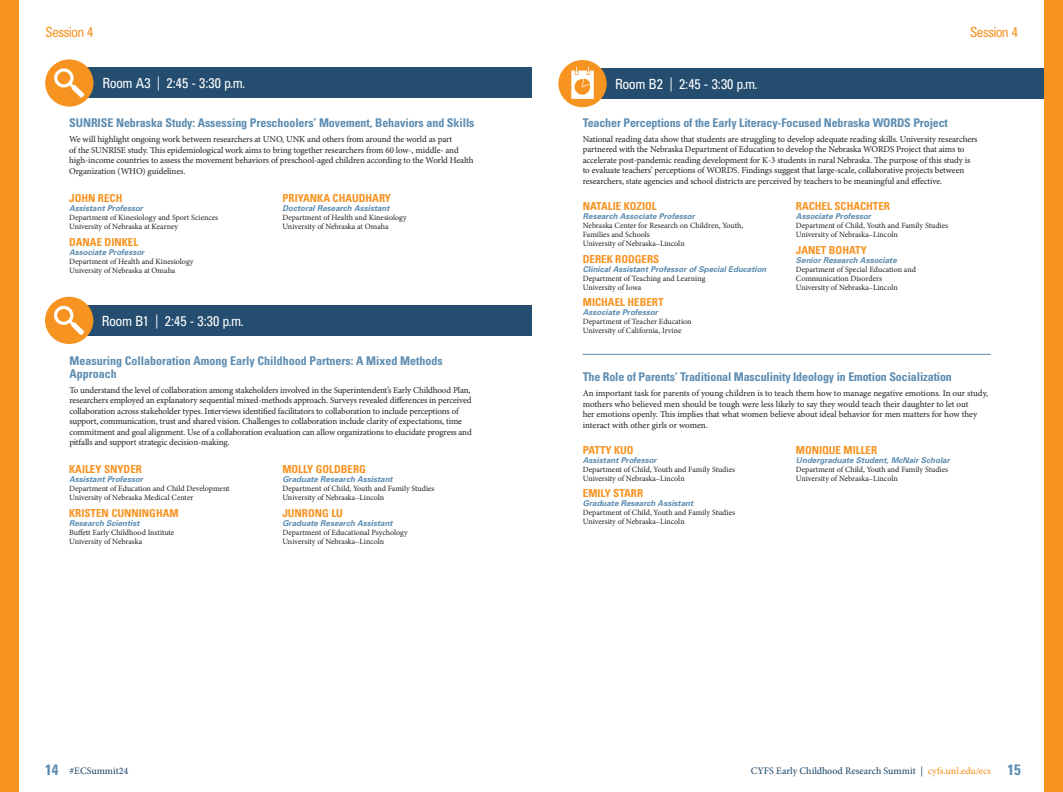
<style>
.page{position:relative;width:1063px;height:792px;background:#fff}
.page>*{position:absolute;margin:0;border:0;box-sizing:border-box;transform-origin:0 0}
.t1{font:700 condensed 15px "Univers";color:#5c8cb1}
.t2{font:condensed 14px "Univers";letter-spacing:-.04em;color:#fff}
.t3{font:condensed 14px "Univers";letter-spacing:-.02em;color:#fff}
.t4{font:condensed 14px "Univers";letter-spacing:-.06em;color:#f79321}
.BC-Header{font:700 condensed 12px/13px "Univers";letter-spacing:-.005em;color:#5c8cb1}
.t5{font:700 condensed 11px "Univers";color:#f79321}
.t6{font:500 10px "Minion Pro";color:#244d6f}
.BC-Paragraph{font:9px/10.5px "Minion Pro";letter-spacing:-.015em;color:#231f20}
.BC-University{font:8px/9px "Minion Pro";color:#231f20}
.t7{font:italic 700 8px "Univers";color:#5c8cb1}
.s1{font-family:"Univers";font-weight:700;font-stretch:condensed;font-size:15px;color:#5c8cb1}
.s2{color:#f79321}
</style>
<div class="page">
<div style="left:0;top:0;width:18px;height:792px;background:#f79321"></div>
<div style="left:583px;top:68px;width:475px;height:31px;background:#244d6f"></div>
<div style="left:1045px;top:0;width:18px;height:792px;background:#f79321"></div>
<div style="left:52px;top:68px;width:479px;height:30px;background:#244d6f"></div>
<div style="left:69px;top:305px;width:462px;height:31px;background:#244d6f"></div>
<div style="left:45px;top:59px;width:48px;height:48px;background:#f79321;border-radius:50%"></div>
<svg style="left:54px;top:68px;width:30px;height:30px"></svg>
<div style="left:45px;top:297px;width:48px;height:47px;background:#f79321;border-radius:50%"></div>
<svg style="left:54px;top:306px;width:30px;height:29px"></svg>
<hr style="left:582px;top:354px;width:409px;height:1px;background:#5c8cb1">
<div style="left:558px;top:60px;width:49px;height:47px;background:#f79321;border-radius:50%"></div>
<svg style="left:571px;top:67px;width:23px;height:32px"></svg>
<p class="t4" style="left:45px;top:23px;width:50px">Session 4</p>
<p class="t3" style="left:102px;top:74px;width:144px">Room A3 | 2:45 - 3:30 p.m.</p>
<p class="BC-Header" style="left:69px;top:116px;width:407px">SUNRISE Nebraska Study: Assessing Preschoolers’ Movement, Behaviors and Skills</p>
<p class="BC-Paragraph" style="left:69px;top:134px;width:406px">We will highlight ongoing work between researchers at UNO, UNK and others from around the world as part<br>of the SUNRISE study. This epidemiological work aims to bring together researchers from 60 low-, middle- and high-income countries to assess the movement behaviors of preschool-aged children according to the World Health Organization (WHO) guidelines.</p>
<p class="t5" style="left:69px;top:191px;width:55px">JOHN RECH</p>
<p class="t7" style="left:69px;top:203px;width:75px">Assistant Professor</p>
<p class="BC-University" style="left:69px;top:213px;width:150px">Department of Kinesiology and Sport Sciences</p>
<p class="BC-University" style="left:69px;top:222px;width:111px">University of Nebraska at Kearney</p>
<p class="t5" style="left:69px;top:235px;width:71px">DANAE DINKEL</p>
<p class="t7" style="left:69px;top:247px;width:77px">Associate Professor</p>
<p class="BC-University" style="left:69px;top:257px;width:126px">Department of Health and Kinesiology</p>
<p class="BC-University" style="left:69px;top:266px;width:108px">University of Nebraska at Omaha</p>
<p class="t5" style="left:282px;top:191px;width:110px">PRIYANKA CHAUDHARY</p>
<p class="t7" style="left:282px;top:203px;width:109px">Doctoral Research Assistant</p>
<p class="BC-University" style="left:282px;top:213px;width:126px">Department of Health and Kinesiology</p>
<p class="BC-University" style="left:282px;top:222px;width:108px">University of Nebraska at Omaha</p>
<p class="t2" style="left:102px;top:312px;width:143px">Room B1 | 2:45 - 3:30 p.m.</p>
<p class="BC-Header" style="left:69px;top:354px;width:375px">Measuring Collaboration Among Early Childhood Partners: A Mixed Methods<br>Approach</p>
<p class="BC-Paragraph" style="left:69px;top:385px;width:404px">To understand the level of collaboration among stakeholders involved in the Superintendent’s Early Childhood Plan, researchers employed an explanatory sequential mixed-methods approach. Surveys revealed differences in perceived collaboration across stakeholder types. Interviews identified facilitators to collaboration to include perceptions of support, communication, trust and shared vision. Challenges to collaboration include clarity of expectations, time commitment and goal alignment. Use of a collaboration evaluation can allow organizations to elucidate progress and pitfalls and support strategic decision-making.</p>
<p class="t5" style="left:69px;top:463px;width:74px">KAILEY SNYDER</p>
<p class="t7" style="left:69px;top:475px;width:75px">Assistant Professor</p>
<p class="BC-University" style="left:69px;top:484px;width:162px">Department of Education and Child Development</p>
<p class="BC-University" style="left:69px;top:493px;width:126px">University of Nebraska Medical Center</p>
<p class="t5" style="left:69px;top:506px;width:111px">KRISTEN CUNNINGHAM</p>
<p class="t7" style="left:69px;top:518px;width:72px">Research Scientist</p>
<p class="BC-University" style="left:69px;top:528px;width:107px">Buffett Early Childhood Institute</p>
<p class="BC-University" style="left:69px;top:537px;width:74px">University of Nebraska</p>
<p class="t5" style="left:282px;top:463px;width:85px">MOLLY GOLDBERG</p>
<p class="t7" style="left:282px;top:475px;width:112px">Graduate Research Assistant</p>
<p class="BC-University" style="left:282px;top:484px;width:154px">Department of Child, Youth and Family Studies</p>
<p class="BC-University" style="left:282px;top:493px;width:103px">University of Nebraska–Lincoln</p>
<p class="t5" style="left:282px;top:506px;width:62px">JUNRONG LU</p>
<p class="t7" style="left:282px;top:518px;width:112px">Graduate Research Assistant</p>
<p class="BC-University" style="left:282px;top:528px;width:127px">Department of Educational Psychology</p>
<p class="BC-University" style="left:282px;top:537px;width:103px">University of Nebraska–Lincoln</p>
<p class="t4" style="left:969px;top:23px;width:50px">Session 4</p>
<p class="t2" style="left:615px;top:75px;width:144px">Room B2 | 2:45 - 3:30 p.m.</p>
<p class="BC-Header" style="left:583px;top:116px;width:367px">Teacher Perceptions of the Early Literacy-Focused Nebraska WORDS Project</p>
<p class="BC-Paragraph" style="left:583px;top:134px;width:396px">National reading data show that students are struggling to develop adequate reading skills. University researchers partnered with the Nebraska Department of Education to develop the Nebraska WORDS Project that aims to accelerate post-pandemic reading development for K-3 students in rural Nebraska. The purpose of this study is to evaluate teachers’ perceptions of WORDS. Findings suggest that large-scale, collaborative projects between researchers, state agencies and school districts are perceived by teachers to be meaningful and effective.</p>
<p class="t5" style="left:583px;top:200px;width:75px">NATALIE KOZIOL</p>
<p class="t7" style="left:583px;top:212px;width:114px">Research Associate Professor</p>
<p class="BC-University" style="left:583px;top:221px;width:162px">Nebraska Center for Research on Children, Youth,<br>Families and Schools</p>
<p class="BC-University" style="left:583px;top:239px;width:103px">University of Nebraska–Lincoln</p>
<p class="t5" style="left:583px;top:252px;width:78px">DEREK RODGERS</p>
<p class="t7" style="left:583px;top:264px;width:185px">Clinical Assistant Professor of Special Education</p>
<p class="BC-University" style="left:583px;top:274px;width:124px">Department of Teaching and Learning</p>
<p class="BC-University" style="left:583px;top:283px;width:60px">University of Iowa</p>
<p class="t5" style="left:583px;top:296px;width:82px">MICHAEL HEBERT</p>
<p class="t7" style="left:583px;top:308px;width:77px">Associate Professor</p>
<p class="BC-University" style="left:583px;top:317px;width:110px">Department of Teacher Education</p>
<p class="BC-University" style="left:583px;top:326px;width:100px">University of California, Irvine</p>
<p class="t5" style="left:796px;top:200px;width:96px">RACHEL SCHACHTER</p>
<p class="t7" style="left:796px;top:212px;width:77px">Associate Professor</p>
<p class="BC-University" style="left:796px;top:221px;width:154px">Department of Child, Youth and Family Studies</p>
<p class="BC-University" style="left:796px;top:230px;width:103px">University of Nebraska–Lincoln</p>
<p class="t5" style="left:796px;top:243px;width:72px">JANET BOHATY</p>
<p class="t7" style="left:796px;top:255px;width:102px">Senior Research Associate</p>
<p class="BC-University" style="left:796px;top:265px;width:121px">Department of Special Education and<br>Communication Disorders</p>
<p class="BC-University" style="left:796px;top:283px;width:103px">University of Nebraska–Lincoln</p>
<p class="BC-Header" style="left:583px;top:371px;width:371px">The Role of Parents’ Traditional Masculinity Ideology in Emotion Socialization</p>
<p class="BC-Paragraph" style="left:583px;top:388px;width:407px">An important task for parents of young children is to teach them how to manage negative emotions. In our study, mothers who believed men should be tough were less likely to say they would teach their daughter to let out<br>her emotions openly. This implies that what women believe about ideal behavior for men matters for how they interact with other girls or women.</p>
<p class="t5" style="left:583px;top:443px;width:52px">PATTY KUO</p>
<p class="t7" style="left:583px;top:455px;width:75px">Assistant Professor</p>
<p class="BC-University" style="left:583px;top:465px;width:154px">Department of Child, Youth and Family Studies</p>
<p class="BC-University" style="left:583px;top:474px;width:103px">University of Nebraska–Lincoln</p>
<p class="t5" style="left:583px;top:487px;width:62px">EMILY STARR</p>
<p class="t7" style="left:583px;top:499px;width:112px">Graduate Research Assistant</p>
<p class="BC-University" style="left:583px;top:508px;width:154px">Department of Child, Youth and Family Studies</p>
<p class="BC-University" style="left:583px;top:517px;width:103px">University of Nebraska–Lincoln</p>
<p class="t5" style="left:796px;top:443px;width:83px">MONIQUE MILLER</p>
<p class="t7" style="left:796px;top:455px;width:155px">Undergraduate Student, McNair Scholar</p>
<p class="BC-University" style="left:796px;top:465px;width:154px">Department of Child, Youth and Family Studies</p>
<p class="BC-University" style="left:796px;top:474px;width:103px">University of Nebraska–Lincoln</p>
<p class="t6" style="left:45px;top:764px;width:85px"><span class="s1">14</span> #ECSummit24</p>
<p class="t6" style="left:751px;top:764px;width:242px">CYFS Early Childhood Research Summit | <span class="s2">cyfs.unl.edu/ecs</span></p>
<p class="t1" style="left:1007px;top:760px;width:15px">15</p>
</div>
